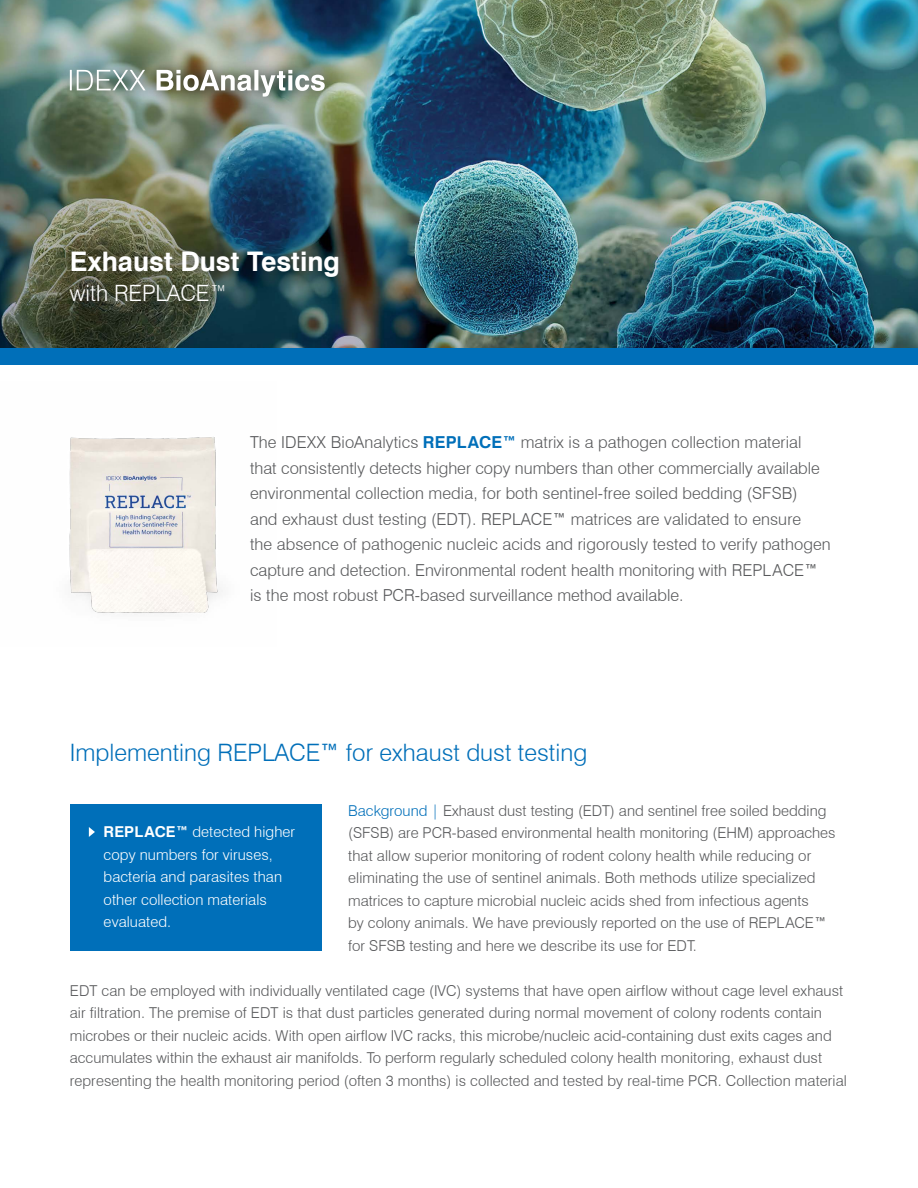
<style>
.page{position:relative;width:918px;height:1188px;background:#fff}
.page>*{position:absolute;margin:0;border:0;box-sizing:border-box;transform-origin:0 0}
.t1{font:700 27px "Swiss 721 BT";color:#fff}
.t2{font:300 24px "Swiss 721 BT";color:#006fb9}
.t3{font:300 22.5px "Swiss 721 BT";letter-spacing:-.01em;color:#fff}
.t4{font:300 16.5px/25.5px "Swiss 721 BT";letter-spacing:.005em;color:#58595b}
.t5{font:300 15px/22.5px "Swiss 721 BT";color:#58595b}
.t6{font:300 15px/22.5px "Swiss 721 BT";letter-spacing:.005em;color:#fff}
.s1{font-weight:700;color:#006fb9}
.s2{font-weight:400}
.s3{color:#006fb9}
.s4{font-weight:700}
</style>
<div class="page">
<img style="left:0;top:0;width:918px;height:348px">
<div style="left:55px;top:55px;width:284px;height:56px;background:#000;opacity:.75"></div>
<svg style="left:70px;top:70px;width:255px;height:27px"></svg>
<div style="left:54px;top:234px;width:303px;height:85px;background:#000;opacity:.75"></div>
<div style="left:0;top:348px;width:918px;height:17px;background:#006fb9"></div>
<img style="left:69px;top:437px;width:154px;height:176px">
<div style="left:70px;top:804px;width:251px;height:147px;background:#006fb9"></div>
<svg style="left:89px;top:827px;width:6px;height:10px"></svg>
<h1 class="t1" style="left:70px;top:245px;width:272px">Exhaust Dust Testing</h1>
<h3 class="t3" style="left:70px;top:280px;width:160px">with REPLACE™</h3>
<p class="t4" style="left:250px;top:430px;width:582px">The IDEXX BioAnalytics <span class="s1">REPLACE™</span> matrix is a pathogen collection material that consistently detects higher copy numbers than other commercially available environmental collection media, for both sentinel-free soiled bedding (SFSB)<br>and exhaust dust testing (EDT). REPLACE<span class="s2">™</span> matrices are validated to ensure<br>the absence of pathogenic nucleic acids and rigorously tested to verify pathogen capture and detection. Environmental rodent health monitoring with REPLACE<span class="s2">™ </span>is the most robust PCR-based surveillance method available.</p>
<h2 class="t2" style="left:70px;top:738px;width:519px">Implementing REPLACE<span class="s2">™</span> for exhaust dust testing</h2>
<p class="t5" style="left:348px;top:799px;width:489px"><span class="s3">Background |</span> Exhaust dust testing (EDT) and sentinel free soiled bedding (SFSB) are PCR-based environmental health monitoring (EHM) approaches that allow superior monitoring of rodent colony health while reducing or eliminating the use of sentinel animals. Both methods utilize specialized matrices to capture microbial nucleic acids shed from infectious agents<br>by colony animals. We have previously reported on the use of REPLACE<span class="s2">™ </span>for SFSB testing and here we describe its use for EDT.</p>
<p class="t5" style="left:70px;top:979px;width:779px">EDT can be employed with individually ventilated cage (IVC) systems that have open airflow without cage level exhaust air filtration. The premise of EDT is that dust particles generated during normal movement of colony rodents contain microbes or their nucleic acids. With open airflow IVC racks, this microbe/nucleic acid-containing dust exits cages and accumulates within the exhaust air manifolds. To perform regularly scheduled colony health monitoring, exhaust dust representing the health monitoring period (often 3 months) is collected and tested by real-time PCR. Collection material</p>
<p class="t6" style="left:104px;top:821px;width:193px"><span class="s4">REPLACE™</span> detected higher copy numbers for viruses, bacteria and parasites than other collection materials evaluated.</p>
</div>
